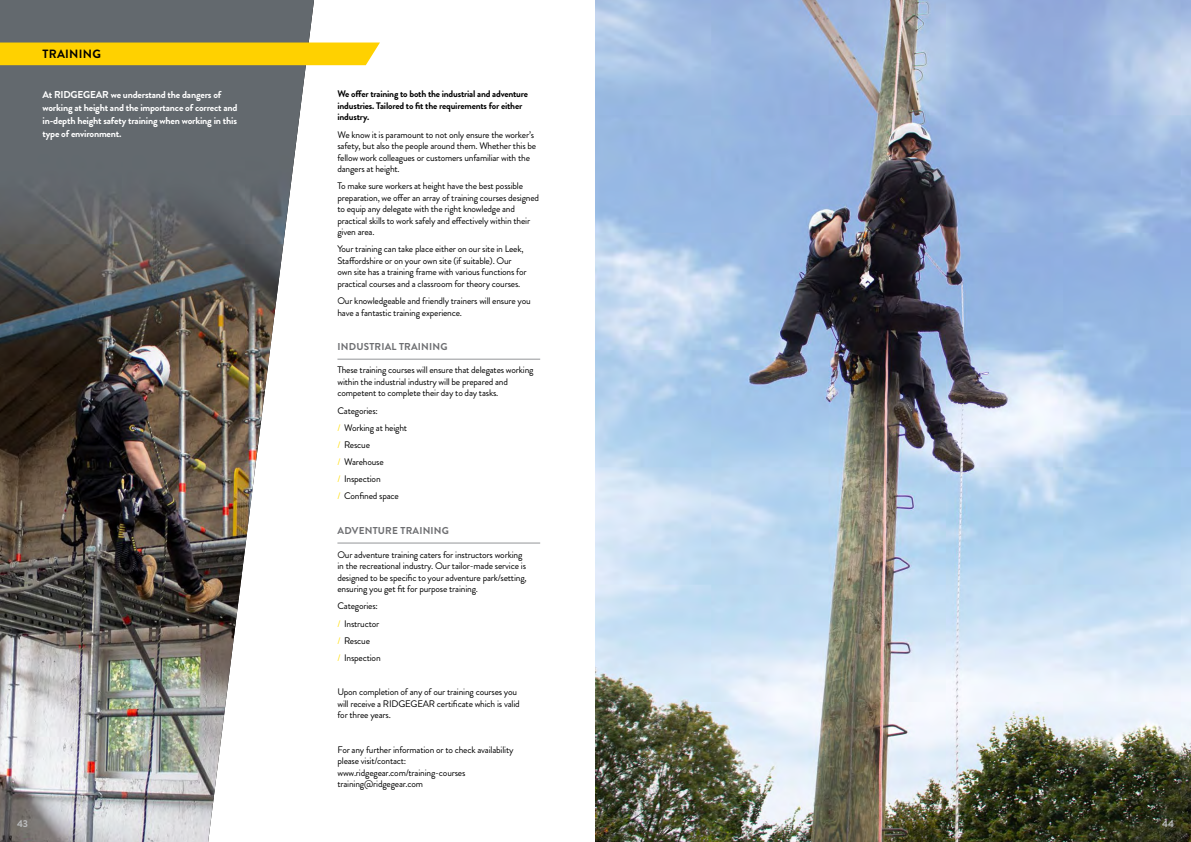
<style>
.page{position:relative;width:1191px;height:842px;background:#fff}
.page>*{position:absolute;margin:0;border:0;box-sizing:border-box;transform-origin:0 0}
.t1{font:700 12px "Brandon Grotesque";letter-spacing:.02em;color:#000}
.t2{font:700 10px/13px "Brandon Grotesque";letter-spacing:-.02em;color:#fff}
.t3{font:700 10px "Brandon Grotesque";letter-spacing:.02em;color:#6d6e71}
.t4{font:700 10px "Brandon Grotesque";color:#bcbec0}
.t5{font:9.5px/11.5px "Brandon Grotesque";letter-spacing:-.02em;color:#000}
.t6{font:700 9.5px/11.5px "Brandon Grotesque";letter-spacing:-.02em;color:#000}
.s1{color:#fd0}
</style>
<div class="page">
<img style="left:0;top:0;width:314px;height:842px">
<img style="left:595px;top:0;width:596px;height:842px">
<hr style="left:337px;top:359px;width:203px;height:1px;background:#939598">
<hr style="left:337px;top:543px;width:203px;height:1px;background:#939598">
<div style="left:0;top:43px;width:380px;height:22px;background:#ffd100"></div>
<p class="t1" style="left:43px;top:46px;width:60px">TRAINING</p>
<p class="t2" style="left:43px;top:88px;width:196px">At RIDGEGEAR we understand the dangers of working at height and the importance of correct and in-depth height safety training when working in this type of environment.</p>
<p class="t6" style="left:337px;top:88px;width:192px">We offer training to both the industrial and adventure industries. Tailored to fit the requirements for either industry.</p>
<p class="t5" style="left:337px;top:129px;width:200px">We know it is paramount to not only ensure the worker’s safety, but also the people around them. Whether this be fellow work colleagues or customers unfamiliar with the dangers at height.</p>
<p class="t5" style="left:337px;top:180px;width:203px">To make sure workers at height have the best possible preparation, we offer an array of training courses designed to equip any delegate with the right knowledge and practical skills to work safely and effectively within their given area.</p>
<p class="t5" style="left:337px;top:244px;width:191px">Your training can take place either on our site in Leek, Staffordshire or on your own site (if suitable). Our own site has a training frame with various functions for practical courses and a classroom for theory courses.</p>
<p class="t5" style="left:337px;top:295px;width:195px">Our knowledgeable and friendly trainers will ensure you have a fantastic training experience.</p>
<p class="t3" style="left:337px;top:340px;width:112px">INDUSTRIAL TRAINING</p>
<p class="t5" style="left:337px;top:365px;width:198px">These training courses will ensure that delegates working within the industrial industry will be prepared and competent to complete their day to day tasks.</p>
<p class="t5" style="left:337px;top:402px;width:71px;line-height:17.2px">Categories:<br><span class="s1">/</span> Working at height <span class="s1">/</span> Rescue<br><span class="s1">/</span> Warehouse<br><span class="s1">/</span> Inspection<br><span class="s1">/</span> Confined space</p>
<p class="t3" style="left:337px;top:524px;width:113px">ADVENTURE TRAINING</p>
<p class="t5" style="left:337px;top:549px;width:191px">Our adventure training caters for instructors working in the recreational industry. Our tailor-made service is designed to be specific to your adventure park/setting, ensuring you get fit for purpose training.</p>
<p class="t5" style="left:337px;top:598px;width:45px;line-height:17.2px">Categories: <span class="s1">/</span> Instructor <span class="s1">/</span> Rescue<br><span class="s1">/</span> Inspection</p>
<p class="t5" style="left:337px;top:686px;width:184px">Upon completion of any of our training courses you will receive a RIDGEGEAR certificate which is valid for three years.</p>
<p class="t5" style="left:337px;top:744px;width:178px">For any further information or to check availability please visit/contact: www.ridgegear.com/training-courses training@ridgegear.com</p>
<p class="t4" style="left:17px;top:816px;width:13px">43</p>
<p class="t4" style="left:1162px;top:816px;width:13px">44</p>
</div>
